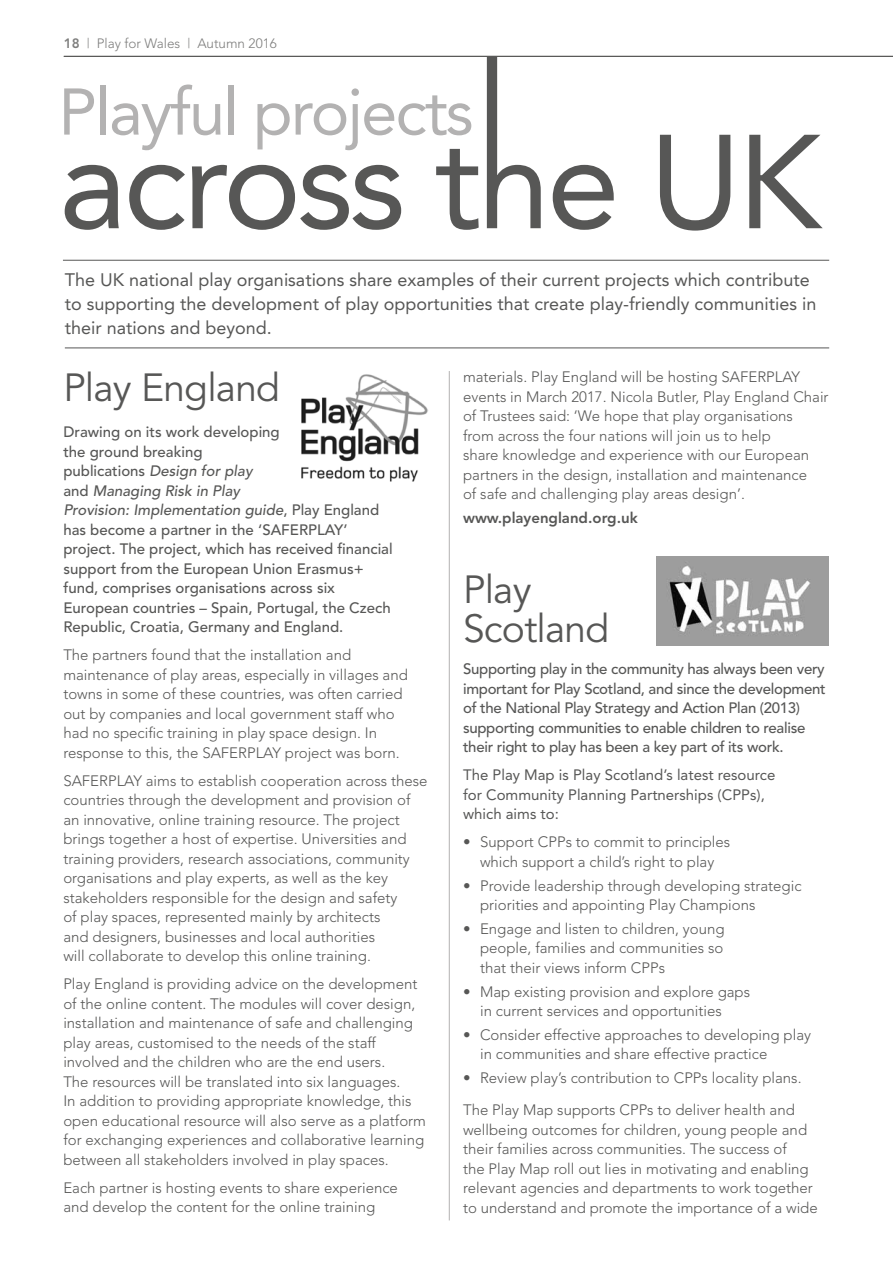
<style>
.page{position:relative;width:893px;height:1263px;background:#fff}
.page>*{position:absolute;margin:0;border:0;box-sizing:border-box;transform-origin:0 0}
.t1{font:65.25px "Avenir";letter-spacing:-.03em;color:#b3b2b2}
.t2{font:39px/39px "Avenir";letter-spacing:-.02em;color:#575756}
.t3{font:18px/24px "Avenir";color:#575756}
.t4{font:300 15px/19.5px "Avenir";color:#575756}
.t5{font:500 15px/19.5px "Avenir";color:#575756}
.t6{font:500 15px/19.5px "Avenir";letter-spacing:-.02em;color:#575756}
.t7{font:15px/19.5px "Avenir";color:#575756}
.t8{font:800 15px "Avenir";color:#575756}
.t9{font:300 13.5px "Avenir";color:#7e7e7d}
.s1{font-weight:800}
.s2{font-style:italic}
</style>
<div class="page">
<hr style="left:63px;top:260px;width:766px;height:1px;background:#575756">
<hr style="left:65px;top:347px;width:764px;height:1px;background:#575756">
<hr style="left:64px;top:56px;width:829px;height:1px;background:#575756">
<svg style="left:65px;top:57px;width:758px;height:174px"></svg>
<img style="left:301px;top:374px;width:127px;height:108px">
<img style="left:656px;top:557px;width:173px;height:88px">
<hr style="left:449px;top:371px;width:1px;height:849px;background:#b3b2b2">
<p class="t9" style="left:64px;top:35px;width:214px"><span class="s1">18</span> | Play for Wales | Autumn 2016</p>
<h1 class="t1" style="left:58px;top:74px;width:417px">Playful projects</h1>
<p class="t3" style="left:65px;top:268px;width:753px">The UK national play organisations share examples of their current projects which contribute to supporting the development of play opportunities that create play-friendly communities in their nations and beyond.</p>
<h2 class="t2" style="left:63px;top:369px;width:218px">Play England</h2>
<p class="t5" style="left:63px;top:423px;width:331px">Drawing on its work developing<br>the ground breaking<br>publications <span class="s2">Design for play<br></span>and <span class="s2">Managing Risk in Play<br>Provision: Implementation guide</span>, Play England has become a partner in the ‘SAFERPLAY’ project. The project, which has received financial support from the European Union Erasmus+ fund, comprises organisations across six European countries – Spain, Portugal, the Czech Republic, Croatia, Germany and England.</p>
<p class="t4" style="left:63px;top:645px;width:346px">The partners found that the installation and maintenance of play areas, especially in villages and towns in some of these countries, was often carried out by companies and local government staff who had no specific training in play space design. In response to this, the SAFERPLAY project was born.</p>
<p class="t4" style="left:63px;top:771px;width:366px">SAFERPLAY aims to establish cooperation across these countries through the development and provision of an innovative, online training resource. The project brings together a host of expertise. Universities and training providers, research associations, community organisations and play experts, as well as the key stakeholders responsible for the design and safety<br>of play spaces, represented mainly by architects<br>and designers, businesses and local authorities<br>will collaborate to develop this online training.</p>
<p class="t4" style="left:63px;top:974px;width:364px">Play England is providing advice on the development of the online content. The modules will cover design, installation and maintenance of safe and challenging play areas, customised to the needs of the staff involved and the children who are the end users.<br>The resources will be translated into six languages.<br>In addition to providing appropriate knowledge, this open educational resource will also serve as a platform for exchanging experiences and collaborative learning between all stakeholders involved in play spaces.</p>
<p class="t4" style="left:63px;top:1178px;width:336px">Each partner is hosting events to share experience and develop the content for the online training</p>
<p class="t4" style="left:463px;top:367px;width:367px">materials. Play England will be hosting SAFERPLAY events in March 2017. Nicola Butler, Play England Chair of Trustees said: ‘We hope that play organisations<br>from across the four nations will join us to help<br>share knowledge and experience with our European partners in the design, installation and maintenance<br>of safe and challenging play areas design’.</p>
<p class="t8" style="left:463px;top:509px;width:176px">www.playengland.org.uk</p>
<h2 class="t2" style="left:463px;top:571px;width:148px">Play<br>Scotland</h2>
<p class="t6" style="left:463px;top:660px;width:364px">Supporting play in the community has always been very important for Play Scotland, and since the development of the National Play Strategy and Action Plan (2013) supporting communities to enable children to realise their right to play has been a key part of its work.</p>
<p class="t7" style="left:463px;top:765px;width:314px">The Play Map is Play Scotland’s latest resource for Community Planning Partnerships (CPPs), which aims to:</p>
<p class="t4" style="left:463px;top:832px;width:269px;text-align:center">• Support CPPs to commit to principles which support a child’s right to play</p>
<p class="t4" style="left:480px;top:875px;width:323px;text-indent:-17px">• Provide leadership through developing strategic priorities and appointing Play Champions</p>
<p class="t4" style="left:480px;top:919px;width:246px;text-align:justify;text-indent:-17px">• Engage and listen to children, young people, families and communities so that their views inform CPPs</p>
<p class="t4" style="left:480px;top:981px;width:272px;text-indent:-17px">• Map existing provision and explore gaps in current services and opportunities</p>
<p class="t4" style="left:480px;top:1025px;width:332px;text-indent:-17px">• Consider effective approaches to developing play in communities and share effective practice</p>
<p class="t4" style="left:463px;top:1062px;width:340px;line-height:32.2px">• Review play’s contribution to CPPs locality plans.<br>The Play Map supports CPPs to deliver health and</p>
<p class="t4" style="left:463px;top:1120px;width:356px">wellbeing outcomes for children, young people and their families across communities. The success of<br>the Play Map roll out lies in motivating and enabling relevant agencies and departments to work together to understand and promote the importance of a wide</p>
</div>
